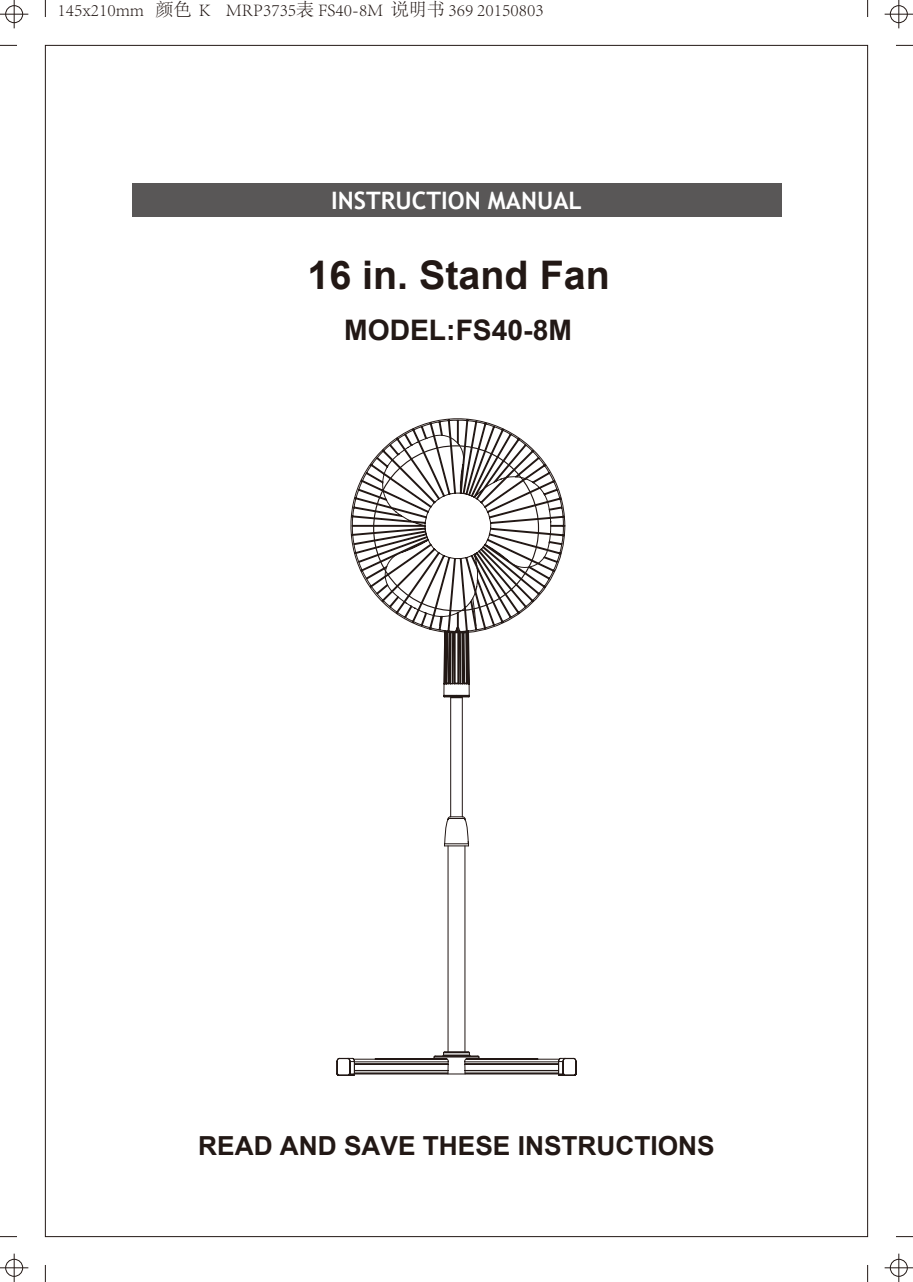
<style>
.page{position:relative;width:913px;height:1282px;background:#fff}
.page>*{position:absolute;margin:0;border:0;box-sizing:border-box;transform-origin:0 0}
.t1{font:700 39.4px "Arial";color:#221815}
.t2{font:700 28.2px "Arial";color:#221815}
.t3{font:700 26.2px "Arial";color:#221815}
.t4{font:700 24px "Trebuchet MS";color:#fff}
.t5{font:300 18px "Adobe Song Std";color:#221815}
</style>
<div class="page">
<svg style="left:336px;top:846px;width:241px;height:230px"></svg>
<svg style="left:350px;top:418px;width:215px;height:428px"></svg>
<div style="left:132px;top:184px;width:649px;height:33px;background:#595757"></div>
<svg style="left:0;top:45px;width:17px;height:1px"></svg>
<svg style="left:45px;top:0;width:1px;height:17px"></svg>
<svg style="left:867px;top:0;width:1px;height:17px"></svg>
<svg style="left:45px;top:1265px;width:1px;height:16px"></svg>
<svg style="left:867px;top:1265px;width:1px;height:16px"></svg>
<svg style="left:896px;top:45px;width:17px;height:1px"></svg>
<svg style="left:0;top:0;width:28px;height:28px"></svg>
<div style="left:5px;top:5px;width:18px;height:18px;border:1px solid #221815;border-radius:50%"></div>
<svg style="left:884px;top:0;width:29px;height:28px"></svg>
<div style="left:890px;top:5px;width:18px;height:18px;border:1px solid #221815;border-radius:50%"></div>
<svg style="left:0;top:1253px;width:28px;height:28px"></svg>
<div style="left:5px;top:1258px;width:18px;height:18px;border:1px solid #221815;border-radius:50%"></div>
<svg style="left:884px;top:1253px;width:29px;height:28px"></svg>
<div style="left:890px;top:1258px;width:18px;height:18px;border:1px solid #221815;border-radius:50%"></div>
<p class="t5" style="left:57px;top:0;width:488px">145x210mm 颜色 K MRP3735表 FS40-8M 说明书 369 20150803</p>
<h3 class="t4" style="left:331px;top:185px;width:252px">INSTRUCTION MANUAL</h3>
<h1 class="t1" style="left:307px;top:249px;width:304px">16 in. Stand Fan</h1>
<h2 class="t2" style="left:344px;top:312px;width:229px">MODEL:FS40-8M</h2>
<h3 class="t3" style="left:198px;top:1128px;width:518px">READ AND SAVE THESE INSTRUCTIONS</h3>
</div>
